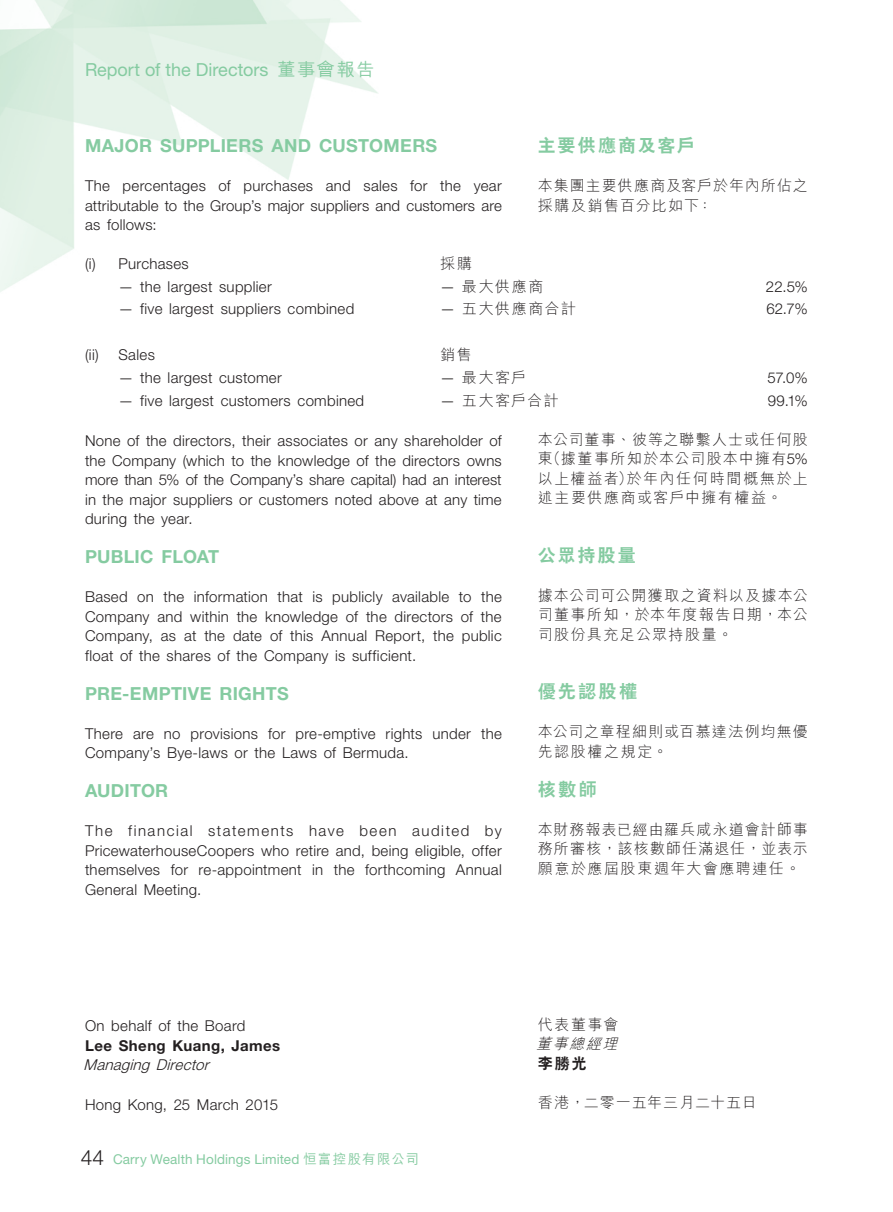
<style>
.page{position:relative;width:893px;height:1212px;background:#fff}
.page>*{position:absolute;margin:0;border:0;box-sizing:border-box;transform-origin:0 0}
._03_H1{font:700 18px "Helvetica Neue LT Std";letter-spacing:.015em;color:#85cba1}
.t1{font:18px "Helvetica Neue LT Std";color:#85cba1}
._03_H1-2{font:800 18px "C Hei 2 HK";letter-spacing:.115em;color:#85cba1}
._11_P0{font:300 15px/19.5px "Helvetica Neue LT Std";letter-spacing:.02em;color:#231f20;text-align:justify}
._11_P0-2{font:300 15px/19.5px "M Hei HK";letter-spacing:.08em;color:#231f20;text-align:justify}
._31_table_tab_6pt{font:300 15px "Helvetica Neue LT Std";letter-spacing:.02em;color:#231f20}
._31_table_tab_6pt-2{font:300 15px "M Hei HK";letter-spacing:.1em;color:#231f20}
._11_P0-3{font:700 15px "Helvetica Neue LT Std";letter-spacing:.03em;color:#231f20}
._11_P0-4{font:italic 300 15px "Helvetica Neue LT Std";color:#231f20}
._11_P0-5{font:300 15px "M Hei HK";letter-spacing:.06em;color:#231f20}
._11_P0-6{font:italic 300 15px "M Hei HK";color:#231f20}
._11_P0-7{font:800 15px "C Hei 2 HK";color:#231f20}
.t2{font:13.5px "Helvetica Neue LT Std";letter-spacing:.01em;color:#85cba1}
.s1{font-family:"M Hei HK";font-weight:500}
.s2{font-family:"Helvetica Neue LT Std"}
.s3{font-weight:300;font-size:21px;color:#231f20}
</style>
<div class="page">
<p class="t1" style="left:85px;top:59px;width:291px">Report of the Directors <span class="s1">董事會報告</span></p>
<p class="_03_H1-2" style="left:538px;top:133px;width:158px">主要供應商及客戶</p>
<p class="_11_P0-2" style="left:538px;top:175px;width:272px">本集團主要供應商及客戶於年內所佔之採購及銷售百分比如下：</p>
<p class="_03_H1" style="left:85px;top:135px;width:354px">MAJOR SUPPLIERS AND CUSTOMERS</p>
<p class="_11_P0" style="left:85px;top:176px;width:418px">The percentages of purchases and sales for the year attributable to the Group’s major suppliers and customers are as follows:</p>
<p class="_31_table_tab_6pt" style="left:85px;top:254px;width:12px">(i)</p>
<p class="_31_table_tab_6pt" style="left:118px;top:254px;width:72px">Purchases</p>
<p class="_31_table_tab_6pt-2" style="left:440px;top:253px;width:33px">採購</p>
<p class="_31_table_tab_6pt" style="left:118px;top:277px;width:155px">— the largest supplier</p>
<p class="_31_table_tab_6pt-2" style="left:440px;top:275px;width:105px"><span class="s2">—</span> 最大供應商</p>
<p class="_31_table_tab_6pt" style="left:766px;top:277px;width:43px">22.5%</p>
<p class="_31_table_tab_6pt" style="left:118px;top:300px;width:237px">— five largest suppliers combined</p>
<p class="_31_table_tab_6pt-2" style="left:440px;top:298px;width:137px"><span class="s2">—</span> 五大供應商合計</p>
<p class="_31_table_tab_6pt" style="left:766px;top:300px;width:43px">62.7%</p>
<p class="_31_table_tab_6pt" style="left:85px;top:345px;width:15px">(ii)</p>
<p class="_31_table_tab_6pt" style="left:118px;top:345px;width:38px">Sales</p>
<p class="_31_table_tab_6pt-2" style="left:440px;top:344px;width:33px">銷售</p>
<p class="_31_table_tab_6pt" style="left:118px;top:368px;width:165px">— the largest customer</p>
<p class="_31_table_tab_6pt-2" style="left:440px;top:367px;width:87px"><span class="s2">—</span> 最大客戶</p>
<p class="_31_table_tab_6pt" style="left:767px;top:368px;width:42px">57.0%</p>
<p class="_31_table_tab_6pt" style="left:118px;top:391px;width:247px">— five largest customers combined</p>
<p class="_31_table_tab_6pt-2" style="left:440px;top:389px;width:120px"><span class="s2">—</span> 五大客戶合計</p>
<p class="_31_table_tab_6pt" style="left:768px;top:391px;width:42px">99.1%</p>
<p class="_11_P0" style="left:85px;top:431px;width:418px">None of the directors, their associates or any shareholder of the Company (which to the knowledge of the directors owns more than 5% of the Company’s share capital) had an interest in the major suppliers or customers noted above at any time during the year.</p>
<p class="_03_H1" style="left:85px;top:546px;width:136px">PUBLIC FLOAT</p>
<p class="_11_P0" style="left:85px;top:587px;width:418px">Based on the information that is publicly available to the Company and within the knowledge of the directors of the Company, as at the date of this Annual Report, the public float of the shares of the Company is sufficient.</p>
<p class="_03_H1" style="left:85px;top:682px;width:205px">PRE-EMPTIVE RIGHTS</p>
<p class="_11_P0" style="left:85px;top:723px;width:418px">There are no provisions for pre-emptive rights under the<br>Company’s Bye-laws or the Laws of Bermuda.</p>
<p class="_03_H1" style="left:85px;top:780px;width:85px">AUDITOR</p>
<p class="_11_P0" style="left:85px;top:821px;width:418px">The financial statements have been audited by PricewaterhouseCoopers who retire and, being eligible, offer themselves for re-appointment in the forthcoming Annual General Meeting.</p>
<p class="_11_P0-2" style="left:538px;top:429px;width:272px">本公司董事、彼等之聯繫人士或任何股東（據董事所知於本公司股本中擁有<span class="s2">5%</span>以上權益者）於年內任何時間概無於上述主要供應商或客戶中擁有權益。</p>
<p class="_03_H1-2" style="left:538px;top:543px;width:100px">公眾持股量</p>
<p class="_11_P0-2" style="left:538px;top:585px;width:272px">據本公司可公開獲取之資料以及據本公司董事所知，於本年度報告日期，本公司股份具充足公眾持股量。</p>
<p class="_03_H1-2" style="left:538px;top:679px;width:101px">優先認股權</p>
<p class="_11_P0-2" style="left:538px;top:721px;width:272px">本公司之章程細則或百慕達法例均無優先認股權之規定。</p>
<p class="_03_H1-2" style="left:538px;top:777px;width:60px">核數師</p>
<p class="_11_P0-2" style="left:538px;top:819px;width:272px">本財務報表已經由羅兵咸永道會計師事務所審核，該核數師任滿退任，並表示願意於應屆股東週年大會應聘連任。</p>
<p class="_11_P0" style="left:85px;top:1016px;width:162px">On behalf of the Board</p>
<p class="_11_P0-3" style="left:85px;top:1036px;width:197px">Lee Sheng Kuang, James</p>
<p class="_11_P0-4" style="left:83px;top:1056px;width:131px">Managing Director</p>
<p class="_11_P0" style="left:85px;top:1094px;width:194px">Hong Kong, 25 March 2015</p>
<p class="t2" style="left:81px;top:1151px;width:340px"><span class="s3">44</span> Carry Wealth Holdings Limited <span class="s1">恒富控股有限公司</span></p>
<p class="_11_P0-2" style="left:538px;top:1014px;width:82px">代表董事會</p>
<p class="_11_P0-6" style="left:536px;top:1033px;width:88px">董事總經理</p>
<p class="_11_P0-7" style="left:538px;top:1053px;width:50px">李勝光</p>
<p class="_11_P0-5" style="left:538px;top:1092px;width:221px">香港，二零一五年三月二十五日</p>
</div>
